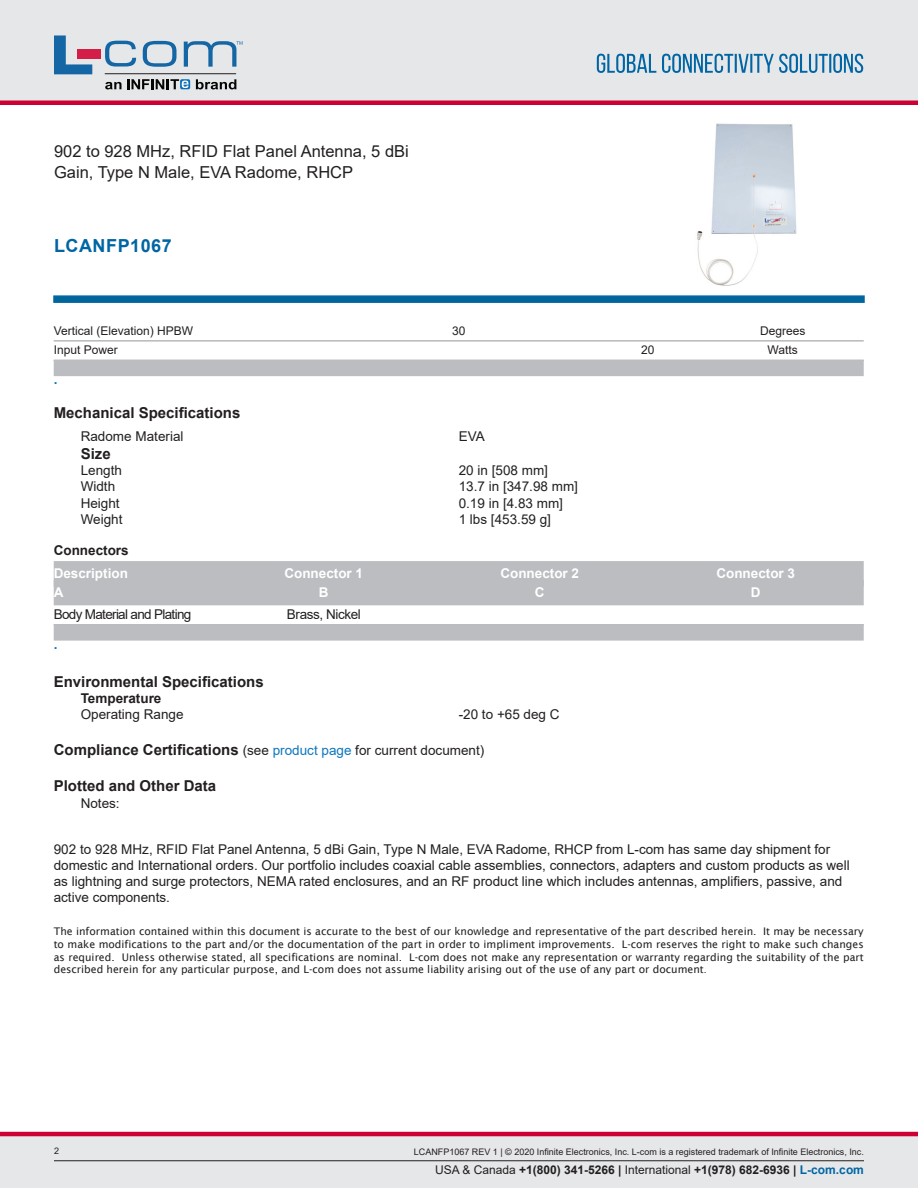
<style>
.page{position:relative;width:918px;height:1188px;background:#fff}
.page>*{position:absolute;margin:0;border:0;box-sizing:border-box;transform-origin:0 0}
.PN{font:700 18px "Arial";letter-spacing:.03em;color:#0065a4}
.Web_Description_Para{font:16.5px/21px "Arial";color:#231f20}
.Head1_for_Compliance{font:700 15px "Arial";color:#231f20}
.Head1{font:700 15px "Arial";color:#231f20}
.LCOM_Table_Footer{font:700 15px "Arial";color:#231f20}
.Specs_Para{font:700 15px "Arial";color:#231f20}
.Web_Description_Para-2{font:13.5px/16.2px "Arial";color:#231f20}
.Specs_Para-2{font:13.5px "Arial";color:#231f20}
.LCOM_Table_Header_3{font:700 13.5px "Arial";color:#fff}
.Table_Body_Connector{font:13.5px "Arial";letter-spacing:-.05em;color:#231f20}
.Head2_after_Head1{font:13.5px "Arial";color:#231f20}
.Table_Body_Connector-2{font:13.5px "Arial";letter-spacing:-.03em;color:#231f20}
.Head2_after_Head1-2{font:700 13.5px "Arial";color:#231f20}
.Head2{font:700 13.5px "Arial";color:#231f20}
.LCOM_Table_Footer-2{font:700 13.5px "Arial";color:#0c77be}
.t1{font:700 12px "Arial";color:#231f20}
.LCOM_Table_Body_Min{font:12px "Arial";color:#231f20}
.t2{font:10.5px/12.6px "Lucida Sans";color:#231f20;text-align:justify}
.t3{font:9px "Arial";color:#231f20}
.s1{font-weight:400;font-size:13.5px}
.s2{font-weight:400;font-size:13.5px;color:#0c77be}
.s3{font-size:9px}
.s4{font-weight:400}
.s5{color:#0065a4}
</style>
<div class="page">
<div style="left:0;top:1136px;width:918px;height:52px;background:#e6e7e9"></div>
<hr style="left:0;top:1132px;width:918px;height:4px;background:#c03">
<div style="left:0;top:0;width:918px;height:102px;background:#e6e7e9"></div>
<div style="left:0;top:100px;width:918px;height:5px;background:#c03"></div>
<hr style="left:54px;top:1160px;width:810px;height:1px;background:#231f20">
<svg style="left:597px;top:54px;width:266px;height:19px"></svg>
<hr style="left:105px;top:73px;width:131px;height:1px;background:#211e1e">
<svg style="left:54px;top:35px;width:38px;height:39px"></svg>
<svg style="left:143px;top:41px;width:34px;height:26px"></svg>
<svg style="left:105px;top:41px;width:31px;height:26px"></svg>
<div style="left:77px;top:49px;width:23px;height:10px;background:#d41e47"></div>
<svg style="left:180px;top:79px;width:10px;height:10px"></svg>
<svg style="left:196px;top:79px;width:40px;height:10px"></svg>
<svg style="left:105px;top:79px;width:83px;height:10px"></svg>
<svg style="left:184px;top:41px;width:59px;height:26px"></svg>
<svg style="left:53px;top:295px;width:812px;height:8px;background:#0f6ea3"></svg>
<img style="left:697px;top:123px;width:100px;height:163px">
<hr style="left:54px;top:341px;width:810px;height:1px;background:#939598">
<div style="left:54px;top:360px;width:810px;height:16px;background:#bcbdc0"></div>
<div style="left:54px;top:561px;width:810px;height:26px;background:#bcbdc0"></div>
<div style="left:54px;top:580px;width:810px;height:25px;background:#bcbdc0"></div>
<div style="left:54px;top:624px;width:810px;height:17px;background:#bcbdc0"></div>
<h1 class="Web_Description_Para" style="left:54px;top:141px;width:356px">902 to 928 MHz, RFID Flat Panel Antenna, 5 dBi<br>Gain, Type N Male, EVA Radome, RHCP</h1>
<p class="PN" style="left:54px;top:233px;width:119px">LCANFP1067</p>
<p class="LCOM_Table_Body_Min" style="left:54px;top:322px;width:141px">Vertical (Elevation) HPBW</p>
<p class="LCOM_Table_Body_Min" style="left:452px;top:322px;width:15px">30</p>
<p class="LCOM_Table_Body_Min" style="left:760px;top:322px;width:47px">Degrees</p>
<p class="LCOM_Table_Body_Min" style="left:54px;top:342px;width:66px">Input Power</p>
<p class="LCOM_Table_Body_Min" style="left:641px;top:342px;width:15px">20</p>
<p class="LCOM_Table_Body_Min" style="left:768px;top:342px;width:32px">Watts</p>
<p class="LCOM_Table_Footer-2" style="left:54px;top:370px;width:5px">.</p>
<p class="LCOM_Table_Footer" style="left:54px;top:402px;width:188px">Mechanical Specifications</p>
<p class="Head2_after_Head1" style="left:81px;top:427px;width:104px">Radome Material</p>
<p class="Head2_after_Head1" style="left:459px;top:427px;width:28px">EVA</p>
<p class="Specs_Para" style="left:81px;top:443px;width:32px">Size</p>
<p class="Specs_Para-2" style="left:81px;top:461px;width:43px">Length</p>
<p class="Specs_Para-2" style="left:459px;top:461px;width:91px">20 in [508 mm]</p>
<p class="Specs_Para-2" style="left:81px;top:477px;width:36px">Width</p>
<p class="Specs_Para-2" style="left:459px;top:477px;width:121px">13.7 in [347.98 mm]</p>
<p class="Specs_Para-2" style="left:81px;top:494px;width:41px">Height</p>
<p class="Specs_Para-2" style="left:459px;top:494px;width:106px">0.19 in [4.83 mm]</p>
<p class="Specs_Para-2" style="left:81px;top:510px;width:43px">Weight</p>
<p class="Specs_Para-2" style="left:459px;top:510px;width:94px">1 lbs [453.59 g]</p>
<p class="Head2" style="left:54px;top:541px;width:77px">Connectors</p>
<p class="LCOM_Table_Header_3" style="left:54px;top:564px;width:76px">Description</p>
<p class="LCOM_Table_Header_3" style="left:284px;top:564px;width:80px">Connector 1</p>
<p class="LCOM_Table_Header_3" style="left:500px;top:564px;width:80px">Connector 2</p>
<p class="LCOM_Table_Header_3" style="left:716px;top:564px;width:80px">Connector 3</p>
<p class="LCOM_Table_Header_3" style="left:54px;top:583px;width:11px">A</p>
<p class="LCOM_Table_Header_3" style="left:319px;top:583px;width:11px">B</p>
<p class="LCOM_Table_Header_3" style="left:535px;top:583px;width:11px">C</p>
<p class="LCOM_Table_Header_3" style="left:751px;top:583px;width:11px">D</p>
<p class="Table_Body_Connector" style="left:54px;top:605px;width:139px">Body Material and Plating</p>
<p class="Table_Body_Connector-2" style="left:287px;top:605px;width:75px">Brass, Nickel</p>
<p class="LCOM_Table_Footer-2" style="left:54px;top:635px;width:5px">.</p>
<p class="Head1" style="left:54px;top:671px;width:212px">Environmental Specifications</p>
<p class="Head2_after_Head1-2" style="left:81px;top:689px;width:82px">Temperature</p>
<p class="Specs_Para-2" style="left:81px;top:705px;width:104px">Operating Range</p>
<p class="Specs_Para-2" style="left:459px;top:705px;width:102px">-20 to +65 deg C</p>
<p class="Head1_for_Compliance" style="left:54px;top:740px;width:432px">Compliance Certifications <span class="s1">(see</span> <span class="s2">product page</span> <span class="s1">for current document)</span></p>
<p class="Head1_for_Compliance" style="left:54px;top:776px;width:164px">Plotted and Other Data</p>
<p class="Specs_Para-2" style="left:81px;top:794px;width:41px">Notes:</p>
<h1 class="Web_Description_Para-2" style="left:54px;top:841px;width:798px">902 to 928 MHz, RFID Flat Panel Antenna, 5 dBi Gain, Type N Male, EVA Radome, RHCP from L-com has same day shipment for domestic and International orders. Our portfolio includes coaxial cable assemblies, connectors, adapters and custom products as well as lightning and surge protectors, NEMA rated enclosures, and an RF product line which includes antennas, amplifiers, passive, and active components.</h1>
<p class="t2" style="left:54px;top:925px;width:811px">The information contained within this document is accurate to the best of our knowledge and representative of the part described herein. It may be necessary to make modifications to the part and/or the documentation of the part in order to impliment improvements. L-com reserves the right to make such changes as required. Unless otherwise stated, all specifications are nominal. L-com does not make any representation or warranty regarding the suitability of the part described herein for any particular purpose, and L-com does not assume liability arising out of the use of any part or document<span class="s3">.</span></p>
<p class="t3" style="left:54px;top:1144px;width:7px">2</p>
<p class="t3" style="left:414px;top:1146px;width:452px">LCANFP1067 REV 1 | © 2020 Infinite Electronics, Inc. L-com is a registered trademark of Infinite Electronics, Inc.</p>
<p class="t1" style="left:435px;top:1162px;width:430px"><span class="s4">USA &amp; Canada</span> +1(800) 341-5266 | <span class="s4">International</span> +1(978) 682-6936 | <span class="s5">L-com.com</span></p>
</div>
